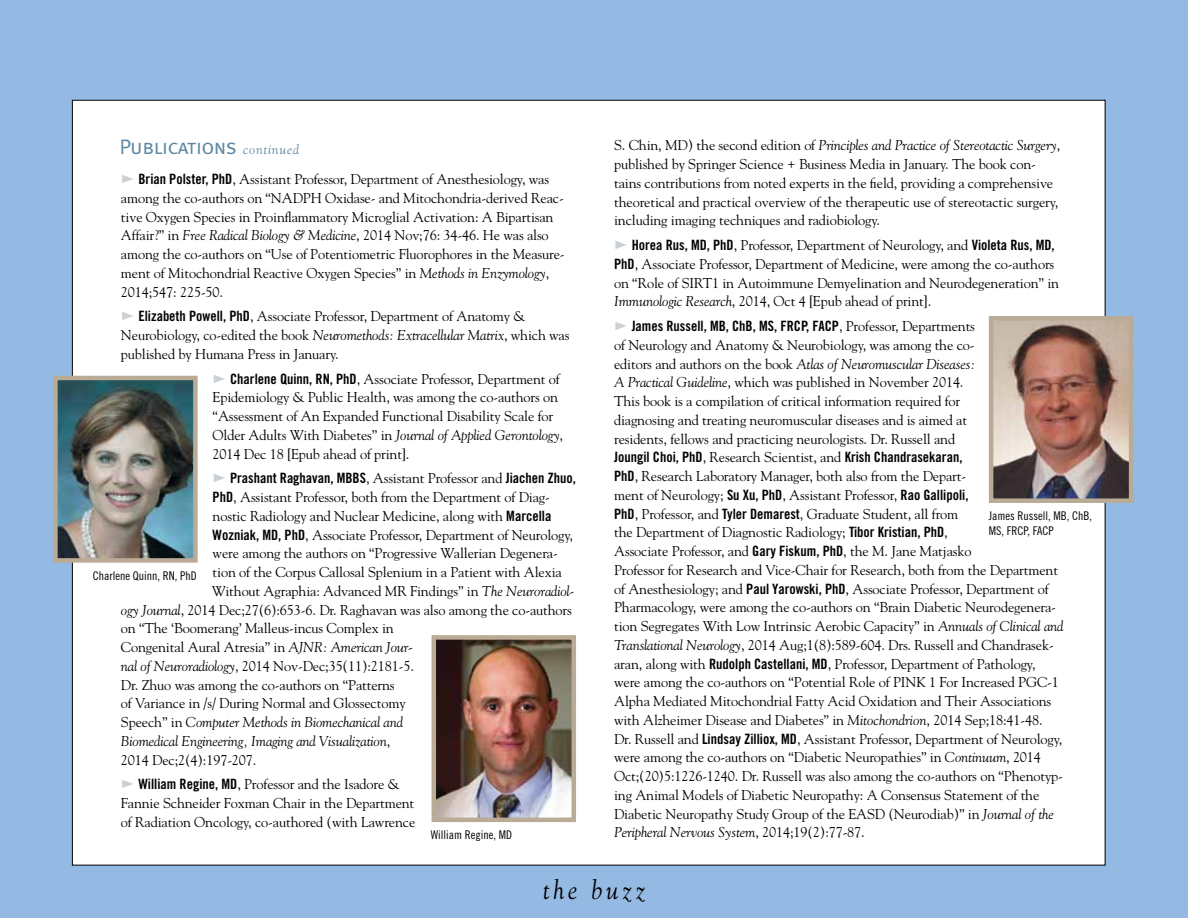
<style>
.page{position:relative;width:1188px;height:918px;background:#94bae3}
.page>*{position:absolute;margin:0;border:0;box-sizing:border-box;transform-origin:0 0}
.t1{font:italic 27px "Goudy";letter-spacing:.16em;color:#000;scale:.9 1}
.t2{font:21px "Meta Normal Caps";letter-spacing:-.025em;color:#5d87a1}
.t3{font:14.25px/18.8px "Goudy";letter-spacing:-.01em;color:#000}
.t4{font:14.25px "Trade Gothic Bold Cond Twenty";color:#000}
.t5{font:italic 14.25px "Goudy";letter-spacing:-.01em;color:#000}
.t6{font:12px/15px "Trade Gothic Cond Eighteen";color:#000}
.s1{font-family:"Goudy";font-style:italic;font-size:13.5px}
.s2{font-family:"Trade Gothic Bold Cond Twenty"}
.s3{font-style:italic}
.s4{font-family:"Goudy"}
.s5{font-style:normal}
</style>
<div class="page">
<div style="left:72px;top:100px;width:1033px;height:765px;background:#fff"></div>
<img style="left:58px;top:381px;width:135px;height:177px">
<div style="left:53px;top:376px;width:145px;height:187px;border:4px solid #b9ab96"></div>
<img style="left:994px;top:321px;width:134px;height:177px">
<div style="left:989px;top:316px;width:144px;height:187px;border:4px solid #b9ab96"></div>
<img style="left:437px;top:640px;width:134px;height:177px">
<div style="left:432px;top:635px;width:144px;height:187px;border:4px solid #b9ab96"></div>
<h2 class="t2" style="left:119px;top:135px;width:181px">Publications <span class="s1">continued</span></h2>
<p class="t3" style="left:121px;top:169px;width:445px;text-indent:18px"><span class="s2">Brian Polster, PhD</span>, Assistant Professor, Department of Anesthesiology, was among the co-authors on “NADPH Oxidase- and Mitochondria-derived Reac&shy;tive Oxygen Species in Proinflammatory Microglial Activation: A Bipartisan Affair?” in <span class="s3">Free Radical Biology &amp; Medicine</span>, 2014 Nov;76: 34-46. He was also among the co-authors on “Use of Potentiometric Fluorophores in the Measure&shy;ment of Mitochondrial Reactive Oxygen Species” in <span class="s3">Methods in Enzymology</span>, 2014;547: 225-50.</p>
<p class="t3" style="left:121px;top:307px;width:450px;text-indent:18px"><span class="s2">Elizabeth Powell, PhD</span>, Associate Professor, Department of Anatomy &amp;<br>Neurobiology, co-edited the book <span class="s3">Neuromethods: Extracellular Matrix</span>, which was published by Humana Press in January.</p>
<p class="t3" style="left:213px;top:369px;width:352px;text-indent:18px"><span class="s2">Charlene Quinn, RN, PhD</span>, Associate Professor, Department of Epidemiology &amp; Public Health, was among the co-authors on “Assessment of An Expanded Functional Disability Scale for Older Adults With Diabetes” in <span class="s3">Journal of Applied Gerontology</span>, 2014 Dec 18 [Epub ahead of print].</p>
<p class="t4" style="left:230px;top:470px;width:347px">Prashant Raghavan, MBBS<span class="s4">, Assistant Professor and</span> Jiachen Zhuo,</p>
<p class="t3" style="left:213px;top:487px;width:339px"><span class="s2">PhD</span>, Assistant Professor, both from the Department of Diag-</p>
<p class="t3" style="left:213px;top:506px;width:340px">nostic Radiology and Nuclear Medicine, along with <span class="s2">Marcella</span></p>
<p class="t3" style="left:213px;top:525px;width:362px"><span class="s2">Wozniak, MD, PhD</span>, Associate Professor, Department of Neurology,</p>
<p class="t3" style="left:213px;top:544px;width:347px">were among the authors on “Progressive Wallerian Degenera-</p>
<p class="t3" style="left:213px;top:562px;width:351px">tion of the Corpus Callosal Splenium in a Patient with Alexia</p>
<p class="t3" style="left:212px;top:581px;width:364px">Without Agraphia: Advanced MR Findings” in <span class="s3">The Neuroradiol-</span></p>
<p class="t3" style="left:121px;top:600px;width:452px"><span class="s3">ogy Journal</span>, 2014 Dec;27(6):653-6. Dr. Raghavan was also among the co-authors</p>
<p class="t3" style="left:121px;top:619px;width:274px">on “The ‘Boomerang’ Malleus-incus Complex in</p>
<p class="t3" style="left:121px;top:637px;width:293px">Congenital Aural Atresia” in <span class="s3">AJNR: American Jour-</span></p>
<p class="t3" style="left:121px;top:656px;width:294px"><span class="s3">nal of Neuroradiology</span>, 2014 Nov-Dec;35(11):2181-5.</p>
<p class="t3" style="left:121px;top:675px;width:275px">Dr. Zhuo was among the co-authors on “Patterns</p>
<p class="t3" style="left:121px;top:694px;width:286px">of Variance in /s/ During Normal and Glossectomy</p>
<p class="t5" style="left:121px;top:714px;width:284px"><span class="s5">Speech” in</span> Computer Methods in Biomechanical and</p>
<p class="t5" style="left:121px;top:732px;width:271px">Biomedical Engineering, Imaging and Visualization<span class="s5">,</span></p>
<p class="t3" style="left:121px;top:750px;width:137px">2014 Dec;2(4):197-207.</p>
<p class="t3" style="left:121px;top:775px;width:296px;text-align:center"><span class="s2">William Regine, MD</span>, Professor and the Isadore &amp;<br>Fannie Schneider Foxman Chair in the Department of Radiation Oncology, co-authored (with Lawrence</p>
<p class="t6" style="left:93px;top:568px;width:105px">Charlene Quinn, RN, PhD</p>
<p class="t6" style="left:431px;top:828px;width:83px">William Regine, MD</p>
<p class="t3" style="left:614px;top:136px;width:448px">S. Chin, MD) the second edition of <span class="s3">Principles and Practice of Stereotactic Surgery</span>, published by Springer Science + Business Media in January. The book con&shy;tains contributions from noted experts in the field, providing a comprehensive theoretical and practical overview of the therapeutic use of stereotactic surgery, including imaging techniques and radiobiology.</p>
<p class="t3" style="left:614px;top:235px;width:446px;text-indent:18px"><span class="s2">Horea Rus, MD, PhD</span>, Professor, Department of Neurology, and <span class="s2">Violeta Rus, MD, PhD</span>, Associate Professor, Department of Medicine, were among the co-authors on “Role of SIRT1 in Autoimmune Demyelination and Neurodegeneration” in <span class="s3">Immunologic Research</span>, 2014, Oct 4 [Epub ahead of print].</p>
<p class="t4" style="left:632px;top:317px;width:345px">James Russell, MB, ChB, MS, FRCP, FACP<span class="s4">, Professor, Departments</span></p>
<p class="t3" style="left:614px;top:335px;width:363px">of Neurology and Anatomy &amp; Neurobiology, was among the co&shy;editors and authors on the book <span class="s3">Atlas of Neuromuscular Diseases:<br>A Practical Guideline</span>, which was published in November 2014.<br>This book is a compilation of critical information required for diagnosing and treating neuromuscular diseases and is aimed at residents, fellows and practicing neurologists. Dr. Russell and</p>
<p class="t4" style="left:614px;top:449px;width:350px">Joungil Choi, PhD<span class="s4">, Research Scientist, and</span> Krish Chandrasekaran,</p>
<p class="t3" style="left:614px;top:466px;width:451px"><span class="s2">PhD</span>, Research Laboratory Manager, both also from the Depart-<br>ment of Neurology; <span class="s2">Su Xu, PhD</span>, Assistant Professor, <span class="s2">Rao Gallipoli,<br>PhD</span>, Professor, and <span class="s2">Tyler Demarest</span>, Graduate Student, all from<br>the Department of Diagnostic Radiology; <span class="s2">Tibor Kristian, PhD</span>,<br>Associate Professor, and <span class="s2">Gary Fiskum, PhD</span>, the M. Jane Matjasko<br>Professor for Research and Vice-Chair for Research, both from the Department of Anesthesiology; and <span class="s2">Paul Yarowski, PhD</span>, Associate Professor, Department of Pharmacology, were among the co-authors on “Brain Diabetic Neurodegenera&shy;tion Segregates With Low Intrinsic Aerobic Capacity” in <span class="s3">Annuals of Clinical and Translational Neurology</span>, 2014 Aug;1(8):589-604. Drs. Russell and Chandrasek&shy;aran, along with <span class="s2">Rudolph Castellani, MD</span>, Professor, Department of Pathology, were among the co-authors on “Potential Role of PINK 1 For Increased PGC-1<br>Alpha Mediated Mitochondrial Fatty Acid Oxidation and Their Associations with Alzheimer Disease and Diabetes” in <span class="s3">Mitochondrion</span>, 2014 Sep;18:41-48.<br>Dr. Russell and <span class="s2">Lindsay Zilliox, MD</span>, Assistant Professor, Department of Neurology, were among the co-authors on “Diabetic Neuropathies” in <span class="s3">Continuum</span>, 2014<br>Oct;(20)5:1226-1240. Dr. Russell was also among the co-authors on “Phenotyp&shy;ing Animal Models of Diabetic Neuropathy: A Consensus Statement of the Diabetic Neuropathy Study Group of the EASD (Neurodiab)” in <span class="s3">Journal of the Peripheral Nervous System</span>, 2014;19(2):77-87.</p>
<p class="t6" style="left:989px;top:508px;width:105px">James Russell, MB, ChB,<br>MS, FRCP, FACP</p>
<h1 class="t1" style="left:543px;top:873px;width:115px">the buzz</h1>
</div>
